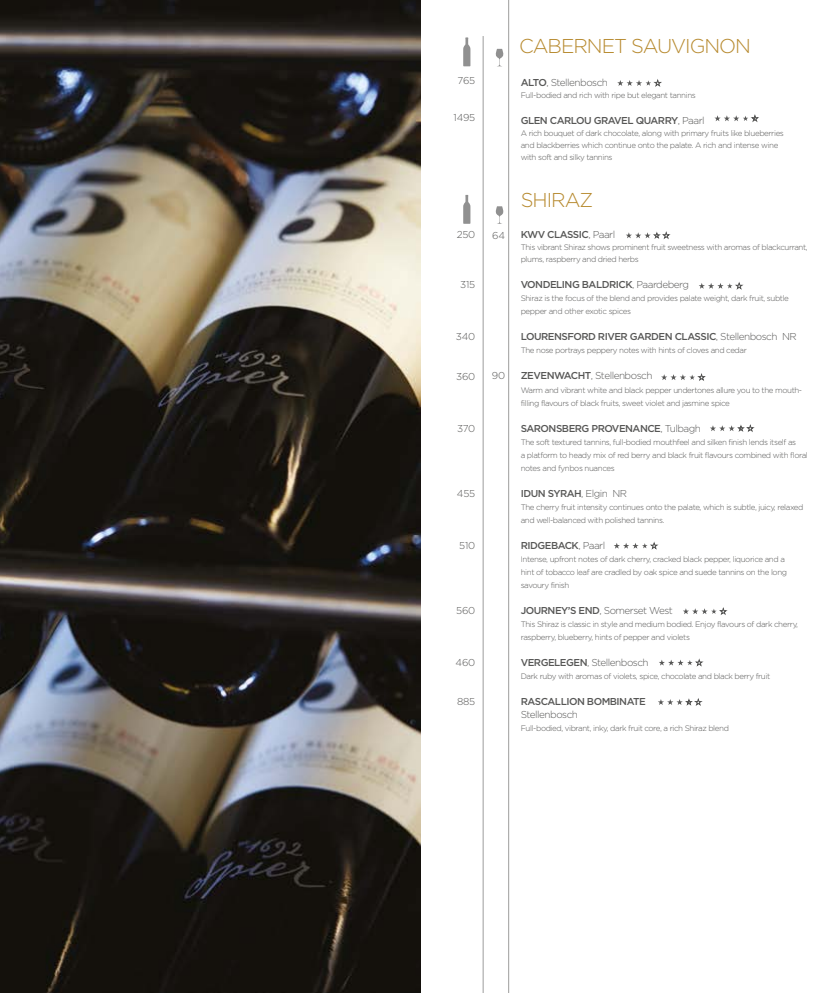
<style>
.page{position:relative;width:840px;height:993px;background:#fff}
.page>*{position:absolute;margin:0;border:0;box-sizing:border-box;transform-origin:0 0}
.t1{font:300 20px "Gotham";letter-spacing:-.05em;color:#b78a2f}
.t2{font:500 10px "Gotham HTF";letter-spacing:-.05em;color:#575756}
.t3{font:300 10px "Gotham";letter-spacing:-.05em;color:#575756}
.t4{font:300 8px/13px "Gotham";letter-spacing:-.05em;color:#575756}
.s1{font-family:"Gotham HTF";font-weight:500}
.s2{font-family:"Gotham";font-weight:300}
</style>
<div class="page">
<img style="left:0;top:0;width:420px;height:992px">
<hr style="left:508px;top:0;width:1px;height:992px;background:#9d9d9c">
<svg style="left:617px;top:80px;width:43px;height:6px"></svg>
<svg style="left:714px;top:115px;width:44px;height:6px"></svg>
<hr style="left:482px;top:36px;width:1px;height:956px;background:#9d9d9c">
<svg style="left:463px;top:37px;width:7px;height:29px"></svg>
<svg style="left:495px;top:49px;width:9px;height:17px"></svg>
<svg style="left:463px;top:195px;width:7px;height:29px"></svg>
<svg style="left:495px;top:206px;width:9px;height:18px"></svg>
<svg style="left:626px;top:232px;width:43px;height:6px"></svg>
<svg style="left:699px;top:282px;width:43px;height:7px"></svg>
<svg style="left:661px;top:374px;width:43px;height:6px"></svg>
<svg style="left:614px;top:542px;width:43px;height:6px"></svg>
<svg style="left:683px;top:607px;width:43px;height:7px"></svg>
<svg style="left:659px;top:659px;width:43px;height:6px"></svg>
<svg style="left:710px;top:425px;width:43px;height:6px"></svg>
<svg style="left:658px;top:698px;width:43px;height:7px"></svg>
<p class="t3" style="left:457px;top:75px;width:19px">765</p>
<p class="t3" style="left:453px;top:112px;width:23px">1495</p>
<p class="t3" style="left:456px;top:229px;width:20px">250</p>
<p class="t3" style="left:460px;top:279px;width:17px">315</p>
<p class="t3" style="left:455px;top:331px;width:21px">340</p>
<p class="t3" style="left:456px;top:370px;width:21px">360</p>
<p class="t3" style="left:457px;top:422px;width:20px">370</p>
<p class="t3" style="left:456px;top:487px;width:20px">455</p>
<p class="t3" style="left:459px;top:539px;width:18px">510</p>
<p class="t3" style="left:456px;top:604px;width:21px">560</p>
<p class="t3" style="left:455px;top:656px;width:21px">460</p>
<p class="t3" style="left:457px;top:695px;width:20px">885</p>
<p class="t3" style="left:492px;top:229px;width:14px">64</p>
<p class="t3" style="left:491px;top:370px;width:15px">90</p>
<h1 class="t1" style="left:518px;top:35px;width:233px">CABERNET SAUVIGNON</h1>
<p class="t3" style="left:520px;top:77px;width:89px"><span class="s1">ALTO</span>, Stellenbosch</p>
<p class="t4" style="left:520px;top:88px;width:176px">Full-bodied and rich with ripe but elegant tannins</p>
<p class="t2" style="left:520px;top:114px;width:185px">GLEN CARLOU GRAVEL QUARRY<span class="s2">, Paarl</span></p>
<p class="t4" style="left:520px;top:127px;width:264px;line-height:12px">A rich bouquet of dark chocolate, along with primary fruits like blueberries and blackberries which continue onto the palate. A rich and intense wine with soft and silky tannins</p>
<h1 class="t1" style="left:520px;top:189px;width:74px">SHIRAZ</h1>
<p class="t2" style="left:520px;top:229px;width:96px">KWV CLASSIC<span class="s2">, Paarl</span></p>
<p class="t4" style="left:520px;top:241px;width:288px;line-height:12px">This vibrant Shiraz shows prominent fruit sweetness with aromas of blackcurrant, plums, raspberry and dried herbs</p>
<p class="t2" style="left:520px;top:279px;width:170px">VONDELING BALDRICK<span class="s2">, Paardeberg</span></p>
<p class="t4" style="left:520px;top:292px;width:269px">Shiraz is the focus of the blend and provides palate weight, dark fruit, subtle pepper and other exotic spices</p>
<p class="t2" style="left:520px;top:331px;width:277px">LOURENSFORD RIVER GARDEN CLASSIC<span class="s2">, Stellenbosch NR</span></p>
<p class="t4" style="left:520px;top:344px;width:227px">The nose portrays peppery notes with hints of cloves and cedar</p>
<p class="t3" style="left:520px;top:370px;width:133px"><span class="s1">ZEVENWACHT</span>, Stellenbosch</p>
<p class="t4" style="left:520px;top:383px;width:283px">Warm and vibrant white and black pepper undertones allure you to the mouth&shy;filling flavours of black fruits, sweet violet and jasmine spice</p>
<p class="t2" style="left:520px;top:422px;width:182px">SARONSBERG PROVENANCE<span class="s2">, Tulbagh</span></p>
<p class="t4" style="left:520px;top:435px;width:288px">The soft textured tannins, full-bodied mouthfeel and silken finish lends itself as<br>a platform to heady mix of red berry and black fruit flavours combined with floral notes and fynbos nuances</p>
<p class="t2" style="left:520px;top:487px;width:108px">IDUN SYRAH<span class="s2">, Elgin NR</span></p>
<p class="t4" style="left:520px;top:500px;width:284px">The cherry fruit intensity continues onto the palate, which is subtle, juicy, relaxed and well-balanced with polished tannins.</p>
<p class="t2" style="left:520px;top:539px;width:86px">RIDGEBACK<span class="s2">, Paarl</span></p>
<p class="t4" style="left:520px;top:552px;width:268px">Intense, upfront notes of dark cherry, cracked black pepper, liquorice and a hint of tobacco leaf are cradled by oak spice and suede tannins on the long savoury finish</p>
<p class="t3" style="left:520px;top:604px;width:153px"><span class="s1">JOURNEY’S END</span>, Somerset West</p>
<p class="t4" style="left:520px;top:617px;width:279px">This Shiraz is classic in style and medium bodied. Enjoy flavours of dark cherry, raspberry, blueberry, hints of pepper and violets</p>
<p class="t3" style="left:520px;top:656px;width:129px"><span class="s1">VERGELEGEN</span>, Stellenbosch</p>
<p class="t4" style="left:520px;top:669px;width:251px">Dark ruby with aromas of violets, spice, chocolate and black berry fruit</p>
<p class="t2" style="left:520px;top:695px;width:127px">RASCALLION BOMBINATE</p>
<p class="t3" style="left:520px;top:708px;width:59px">Stellenbosch</p>
<p class="t4" style="left:520px;top:721px;width:210px">Full-bodied, vibrant, inky, dark fruit core, a rich Shiraz blend</p>
</div>
